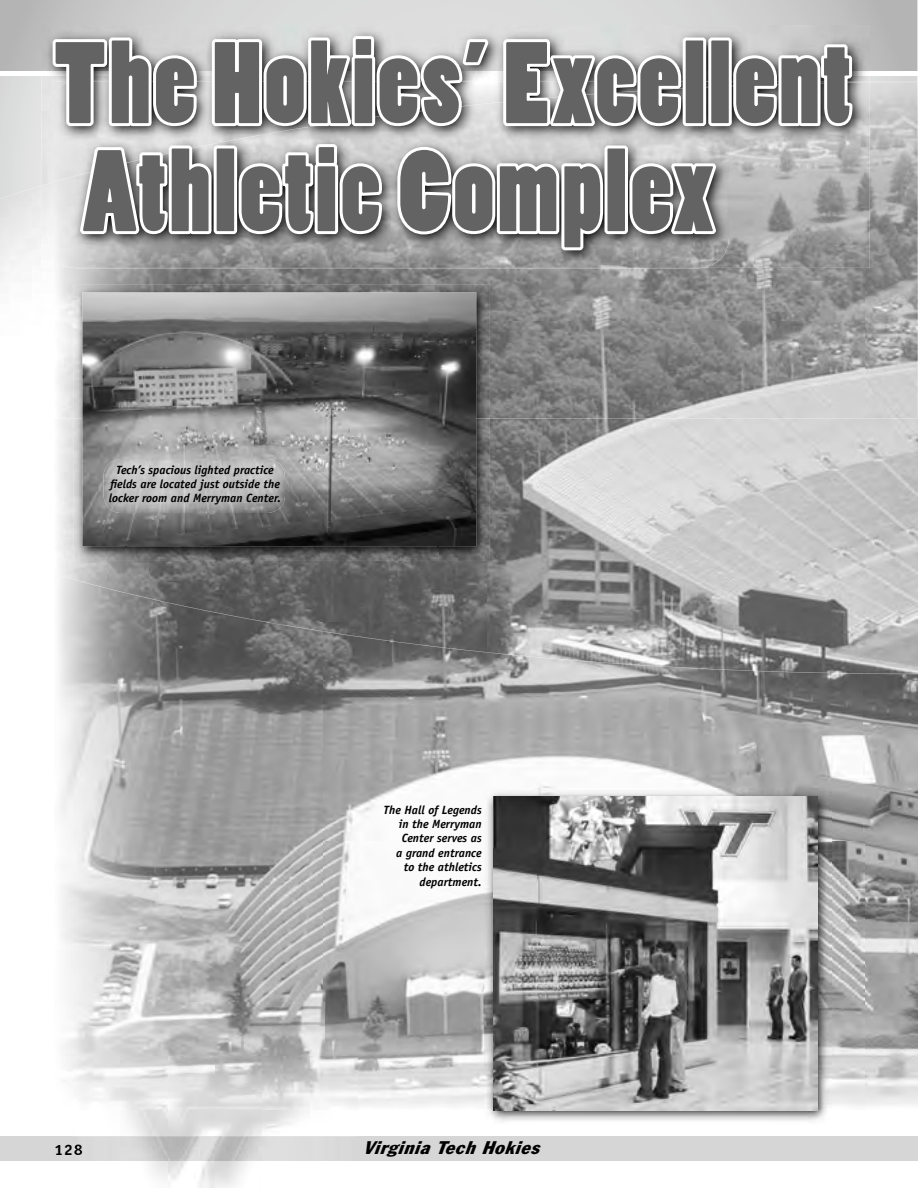
<style>
.page{position:relative;width:918px;height:1188px;background:#fff}
.page>*{position:absolute;margin:0;border:0;box-sizing:border-box;transform-origin:0 0}
.t1{font:108px/108px "Poplar Std";letter-spacing:.035em;color:#636363}
.t2{font:italic condensed 18px "Franklin Gothic";color:#000;scale:1.1 1}
.t3{font:700 15px "Officina Sans";color:#000;scale:1.1 1}
.t4{font:italic 700 12px/14.4px "Officina Sans";color:#000;text-align:center}
</style>
<div class="page">
<div style="left:0;top:1136px;width:918px;height:25px;background:#d6d6d6"></div>
<div style="left:0;top:76px;width:917px;height:110px;background:#dedfdf"></div>
<svg style="left:0;top:0;width:917px;height:71px;background:#cdcdcd"></svg>
<img style="left:109px;top:1057px;width:215px;height:131px">
<img style="left:76px;top:1136px;width:248px;height:25px">
<svg style="left:74px;top:1145px;width:8px;height:10px"></svg>
<img style="left:58px;top:625px;width:266px;height:432px">
<img style="left:324px;top:674px;width:540px;height:168px">
<img style="left:864px;top:674px;width:54px;height:432px">
<img style="left:324px;top:842px;width:160px;height:265px">
<img style="left:831px;top:842px;width:33px;height:264px">
<img style="left:487px;top:418px;width:431px;height:206px">
<img style="left:108px;top:561px;width:379px;height:62px">
<img style="left:864px;top:82px;width:54px;height:336px">
<img style="left:56px;top:268px;width:808px;height:55px">
<img style="left:490px;top:322px;width:374px;height:48px">
<img style="left:490px;top:370px;width:374px;height:48px">
<img style="left:54px;top:574px;width:271px;height:51px">
<img style="left:270px;top:624px;width:648px;height:50px">
<svg style="left:917px;top:0;width:1px;height:83px"></svg>
<img style="left:74px;top:330px;width:51px;height:231px">
<img style="left:438px;top:330px;width:52px;height:231px">
<img style="left:125px;top:546px;width:313px;height:15px">
<img style="left:74px;top:285px;width:416px;height:45px">
<img style="left:74px;top:418px;width:416px;height:1px">
<img style="left:82px;top:293px;width:394px;height:253px">
<img style="left:484px;top:789px;width:347px;height:333px">
<img style="left:493px;top:796px;width:324px;height:314px">
<img style="left:104px;top:459px;width:181px;height:54px;border-radius:18px">
<img style="left:73px;top:268px;width:629px;height:1px">
<img style="left:41px;top:25px;width:829px;height:87px">
<img style="left:41px;top:112px;width:7px;height:70px">
<img style="left:729px;top:87px;width:141px;height:181px">
<img style="left:717px;top:82px;width:153px;height:5px">
<img style="left:48px;top:131px;width:6px;height:51px">
<img style="left:48px;top:186px;width:6px;height:70px">
<svg style="left:41px;top:182px;width:13px;height:4px"></svg>
<img style="left:54px;top:82px;width:204px;height:50px">
<img style="left:262px;top:87px;width:467px;height:181px">
<img style="left:54px;top:132px;width:208px;height:136px">
<img style="left:258px;top:86px;width:460px;height:49px">
<img style="left:54px;top:134px;width:256px;height:48px">
<svg style="left:50px;top:34px;width:150px;height:95px"></svg>
<svg style="left:209px;top:33px;width:284px;height:96px"></svg>
<svg style="left:500px;top:36px;width:184px;height:94px"></svg>
<div style="left:683px;top:37px;width:23px;height:89px;border:6px solid #fff"></div>
<div style="left:708px;top:37px;width:24px;height:89px;border:6px solid #fff"></div>
<svg style="left:730px;top:41px;width:125px;height:88px"></svg>
<svg style="left:83px;top:142px;width:132px;height:95px"></svg>
<div style="left:214px;top:145px;width:23px;height:89px;border:6px solid #fff"></div>
<svg style="left:236px;top:141px;width:149px;height:96px"></svg>
<svg style="left:394px;top:144px;width:212px;height:109px"></svg>
<div style="left:604px;top:145px;width:24px;height:89px;border:6px solid #fff"></div>
<svg style="left:626px;top:160px;width:95px;height:78px"></svg>
<h1 class="t1" style="left:54px;top:34px;width:798px">The Hokies’ Excellent<br>Athletic Complex</h1>
<p class="t4" style="left:109px;top:462px;width:174px">Tech’s spacious lighted practice fields are located just outside the locker room and Merryman Center.</p>
<p class="t4" style="left:384px;top:802px;width:100px;text-align:right">The Hall of Legends in the Merryman<br>Center serves as<br>a grand entrance to the athletics department.</p>
<p class="t3" style="left:54px;top:1140px;width:28px">128</p>
<h2 class="t2" style="left:363px;top:1137px;width:168px">VirginiaTechHokies</h2>
</div>
